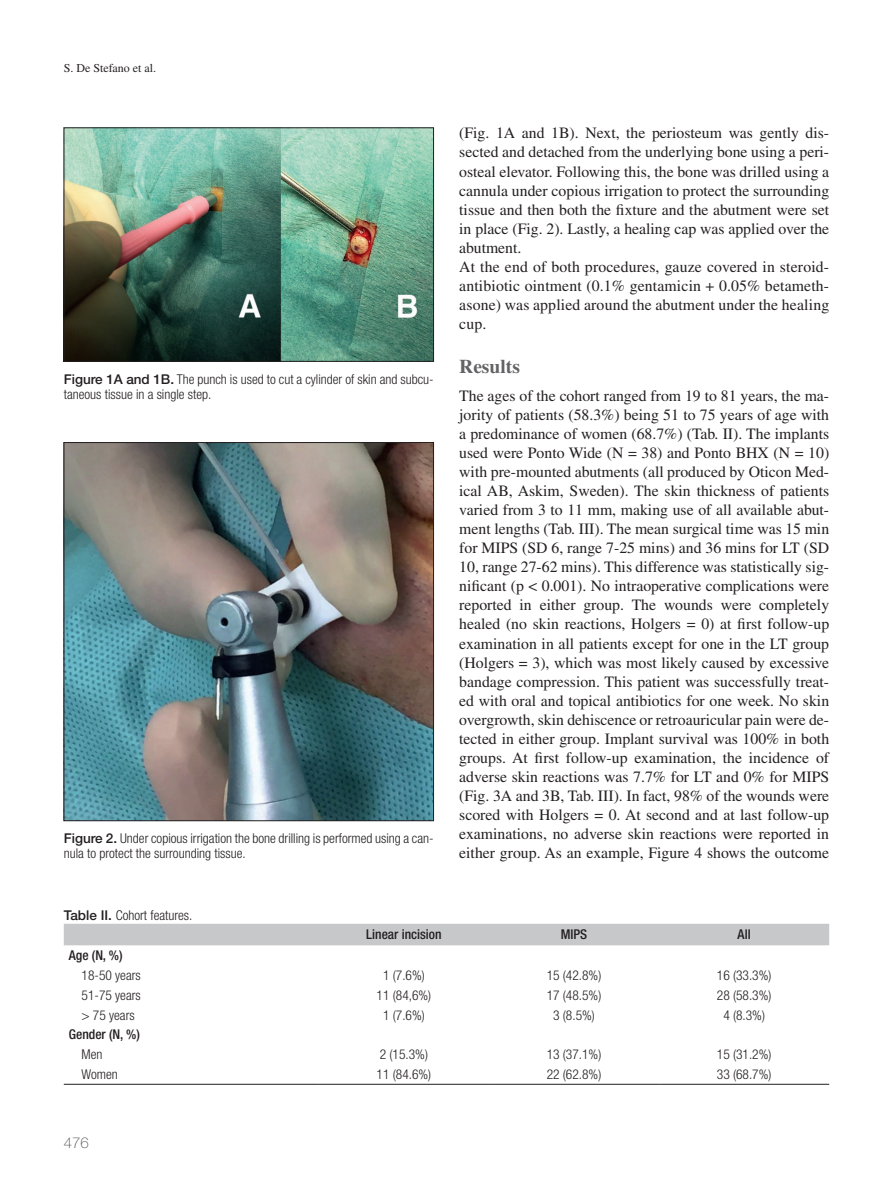
<style>
.page{position:relative;width:893px;height:1191px;background:#fff}
.page>*{position:absolute;margin:0;border:0;box-sizing:border-box;transform-origin:0 0}
.CAPITOLO{font:700 19.5px "Times LT Std";color:#636366}
.TESTO_base{font:15.75px/19px "Times LT Std";color:#231f20;text-align:justify}
.t1{font:100 15px "Helvetica Neue LT Std";color:#4b4c4d}
.FIG_didascalia{font:300 condensed 13.5px/15px "Helvetica Neue LT Std";color:#231f20}
.TAB_testo{font:300 condensed 13.5px "Helvetica Neue LT Std";color:#231f20}
.TAB_testo__colonna1{font:300 condensed 13.5px "Helvetica Neue LT Std";color:#231f20}
.TAB_dida{font:300 condensed 13.5px "Helvetica Neue LT Std";color:#231f20}
.TAB_intestazione{font:500 condensed 13.5px "Helvetica Neue LT Std";color:#231f20}
.TAB_testo__colonna1-2{font:500 condensed 13.5px "Helvetica Neue LT Std";color:#231f20}
.t2{font:12px "Times LT Std";color:#231f20}
.s1{font-weight:500;font-stretch:normal}
</style>
<div class="page">
<img style="left:66px;top:130px;width:366px;height:229px">
<div style="left:64px;top:128px;width:370px;height:233px;border:1px solid #231f20"></div>
<img style="left:66px;top:444px;width:366px;height:375px">
<div style="left:64px;top:442px;width:370px;height:379px;border:1px solid #231f20"></div>
<div style="left:64px;top:923px;width:765px;height:22px;background:#c7c8ca"></div>
<hr style="left:64px;top:1084px;width:255px;height:1px;background:#231f20">
<hr style="left:319px;top:1084px;width:170px;height:1px;background:#231f20">
<hr style="left:489px;top:1084px;width:170px;height:1px;background:#231f20">
<hr style="left:659px;top:1084px;width:170px;height:1px;background:#231f20">
<p class="t2" style="left:64px;top:61px;width:94px">S. De Stefano et al.</p>
<p class="FIG_didascalia" style="left:64px;top:371px;width:371px"><span class="s1">Figure 1A and 1B.</span> The punch is used to cut a cylinder of skin and subcu&shy;taneous tissue in a single step.</p>
<p class="FIG_didascalia" style="left:64px;top:831px;width:371px"><span class="s1">Figure 2.</span> Under copious irrigation the bone drilling is performed using a can&shy;nula to protect the surrounding tissue.</p>
<p class="TAB_dida" style="left:64px;top:907px;width:130px"><span class="s1">Table II.</span> Cohort features.</p>
<p class="TESTO_base" style="left:459px;top:123px;width:371px">(Fig. 1A and 1B). Next, the periosteum was gently dis&shy;sected and detached from the underlying bone using a peri&shy;osteal elevator. Following this, the bone was drilled using a cannula under copious irrigation to protect the surrounding tissue and then both the fixture and the abutment were set in place (Fig. 2). Lastly, a healing cap was applied over the abutment.</p>
<p class="TESTO_base" style="left:459px;top:257px;width:371px">At the end of both procedures, gauze covered in steroid&shy;antibiotic ointment (0.1% gentamicin + 0.05% betameth&shy;asone) was applied around the abutment under the healing cup.</p>
<p class="CAPITOLO" style="left:459px;top:355px;width:62px">Results</p>
<p class="TESTO_base" style="left:459px;top:386px;width:371px">The ages of the cohort ranged from 19 to 81 years, the ma&shy;jority of patients (58.3%) being 51 to 75 years of age with a predominance of women (68.7%) (Tab. II). The implants used were Ponto Wide (N = 38) and Ponto BHX (N = 10) with pre-mounted abutments (all produced by Oticon Med&shy;ical AB, Askim, Sweden). The skin thickness of patients varied from 3 to 11 mm, making use of all available abut&shy;ment lengths (Tab. III). The mean surgical time was 15 min for MIPS (SD 6, range 7-25 mins) and 36 mins for LT (SD 10, range 27-62 mins). This difference was statistically sig&shy;nificant (p &lt; 0.001). No intraoperative complications were reported in either group. The wounds were completely healed (no skin reactions, Holgers = 0) at first follow-up examination in all patients except for one in the LT group (Holgers = 3), which was most likely caused by excessive bandage compression. This patient was successfully treat&shy;ed with oral and topical antibiotics for one week. No skin overgrowth, skin dehiscence or retroauricular pain were de&shy;tected in either group. Implant survival was 100% in both groups. At first follow-up examination, the incidence of adverse skin reactions was 7.7% for LT and 0% for MIPS (Fig. 3A and 3B, Tab. III). In fact, 98% of the wounds were scored with Holgers = 0. At second and at last follow-up examinations, no adverse skin reactions were reported in either group. As an example, Figure 4 shows the outcome</p>
<p class="TAB_intestazione" style="left:366px;top:926px;width:77px">Linear incision</p>
<p class="TAB_intestazione" style="left:561px;top:926px;width:28px">MIPS</p>
<p class="TAB_intestazione" style="left:738px;top:926px;width:15px">All</p>
<p class="TAB_testo__colonna1-2" style="left:69px;top:947px;width:55px">Age (N, %)</p>
<p class="TAB_testo__colonna1" style="left:82px;top:967px;width:61px">18-50 years</p>
<p class="TAB_testo" style="left:383px;top:967px;width:43px">1 (7.6%)</p>
<p class="TAB_testo" style="left:547px;top:967px;width:56px">15 (42.8%)</p>
<p class="TAB_testo" style="left:717px;top:967px;width:56px">16 (33.3%)</p>
<p class="TAB_testo__colonna1" style="left:82px;top:987px;width:61px">51-75 years</p>
<p class="TAB_testo" style="left:377px;top:987px;width:56px">11 (84,6%)</p>
<p class="TAB_testo" style="left:547px;top:987px;width:56px">17 (48.5%)</p>
<p class="TAB_testo" style="left:717px;top:987px;width:56px">28 (58.3%)</p>
<p class="TAB_testo__colonna1" style="left:82px;top:1007px;width:55px">&gt; 75 years</p>
<p class="TAB_testo" style="left:383px;top:1007px;width:43px">1 (7.6%)</p>
<p class="TAB_testo" style="left:553px;top:1007px;width:43px">3 (8.5%)</p>
<p class="TAB_testo" style="left:723px;top:1007px;width:43px">4 (8.3%)</p>
<p class="TAB_testo__colonna1-2" style="left:69px;top:1026px;width:72px">Gender (N, %)</p>
<p class="TAB_testo__colonna1" style="left:82px;top:1046px;width:23px">Men</p>
<p class="TAB_testo" style="left:380px;top:1046px;width:50px">2 (15.3%)</p>
<p class="TAB_testo" style="left:547px;top:1046px;width:56px">13 (37.1%)</p>
<p class="TAB_testo" style="left:717px;top:1046px;width:56px">15 (31.2%)</p>
<p class="TAB_testo" style="left:82px;top:1066px;width:38px">Women</p>
<p class="TAB_testo" style="left:377px;top:1066px;width:56px">11 (84.6%)</p>
<p class="TAB_testo" style="left:547px;top:1066px;width:56px">22 (62.8%)</p>
<p class="TAB_testo" style="left:717px;top:1066px;width:56px">33 (68.7%)</p>
<p class="t1" style="left:64px;top:1134px;width:27px">476</p>
</div>
